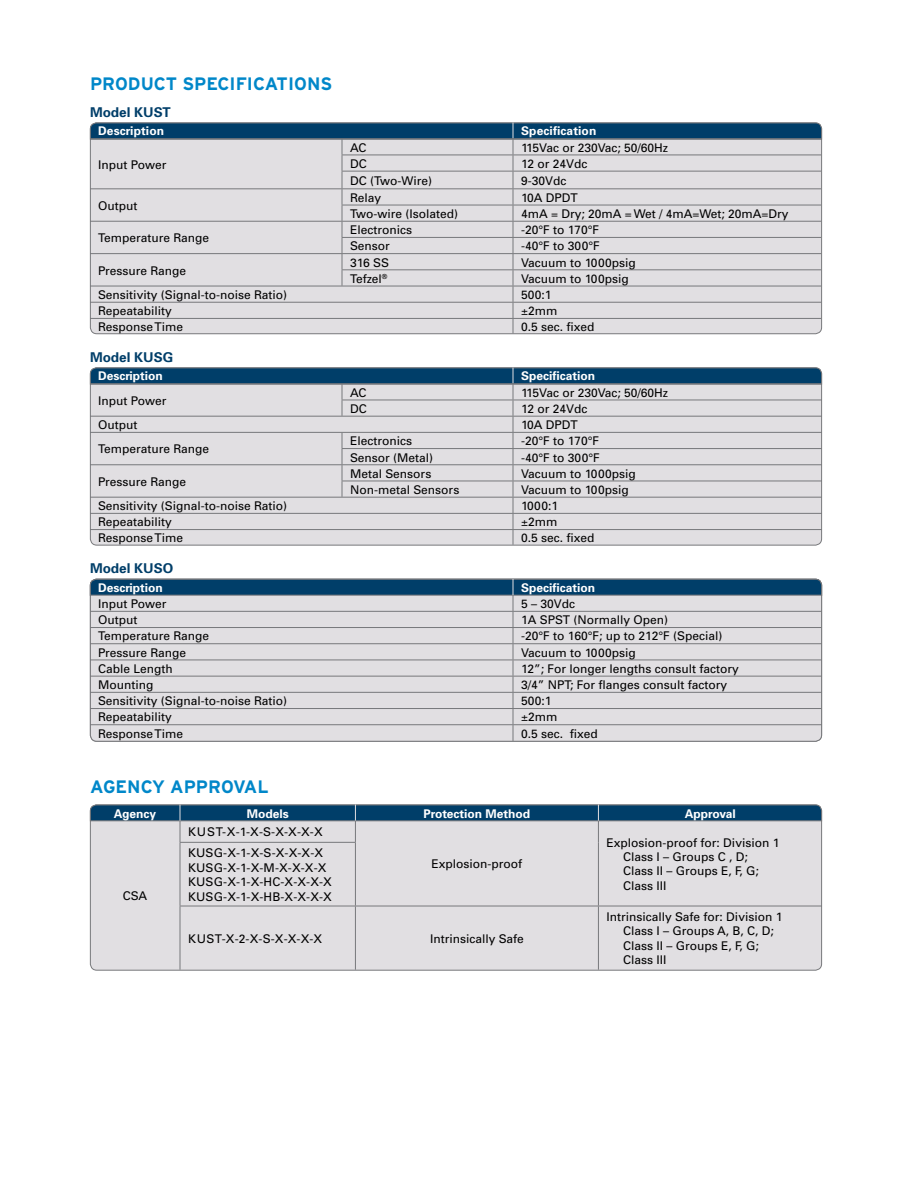
<style>
.page{position:relative;width:918px;height:1188px;background:#fff}
.page>*{position:absolute;margin:0;border:0;box-sizing:border-box;transform-origin:0 0}
.t1{font:700 18px "Interstate";color:#0087c9}
.t2{font:700 13.5px "Univers";color:#003e69}
.t3{font:12px/14.4px "Univers";color:#000}
.t4{font:700 12px "Univers";color:#fff}
</style>
<div class="page">
<div style="left:90px;top:805px;width:732px;height:165px;background:#e1dfe2;border-radius:6px"></div>
<svg style="left:90px;top:122px;width:732px;height:211px;background:#cacdd3"></svg>
<svg style="left:90px;top:367px;width:732px;height:178px;background:#c7cad0"></svg>
<svg style="left:90px;top:579px;width:732px;height:162px;background:#c5c9d0"></svg>
<hr style="left:355px;top:906px;width:1px;height:64px;background:#77787b">
<hr style="left:598px;top:906px;width:1px;height:64px;background:#77787b">
<hr style="left:180px;top:906px;width:1px;height:64px;background:#77787b">
<svg style="left:90px;top:804px;width:732px;height:38px"></svg>
<hr style="left:180px;top:842px;width:176px;height:1px;background:#77787b">
<hr style="left:180px;top:843px;width:1px;height:63px;background:#77787b">
<hr style="left:355px;top:843px;width:1px;height:63px;background:#77787b">
<hr style="left:598px;top:842px;width:1px;height:64px;background:#77787b">
<hr style="left:180px;top:906px;width:175px;height:1px;background:#77787b">
<hr style="left:355px;top:906px;width:243px;height:1px;background:#77787b">
<hr style="left:598px;top:906px;width:224px;height:1px;background:#77787b">
<h1 class="t1" style="left:90px;top:73px;width:244px">PRODUCT SPECIFICATIONS</h1>
<p class="t2" style="left:90px;top:103px;width:82px">Model KUST</p>
<p class="t4" style="left:98px;top:123px;width:68px">Description</p>
<p class="t4" style="left:521px;top:123px;width:77px">Specification</p>
<p class="t3" style="left:98px;top:157px;width:70px">Input Power</p>
<p class="t3" style="left:350px;top:140px;width:18px">AC</p>
<p class="t3" style="left:521px;top:140px;width:149px">115Vac or 230Vac; 50/60Hz</p>
<p class="t3" style="left:350px;top:156px;width:18px">DC</p>
<p class="t3" style="left:521px;top:156px;width:68px">12 or 24Vdc</p>
<p class="t3" style="left:350px;top:173px;width:84px">DC (Two-Wire)</p>
<p class="t3" style="left:521px;top:173px;width:47px">9-30Vdc</p>
<p class="t3" style="left:98px;top:198px;width:41px">Output</p>
<p class="t3" style="left:98px;top:231px;width:113px">Temperature Range</p>
<p class="t3" style="left:98px;top:263px;width:90px">Pressure Range</p>
<p class="t3" style="left:350px;top:190px;width:33px">Relay</p>
<p class="t3" style="left:521px;top:190px;width:58px">10A DPDT</p>
<p class="t3" style="left:350px;top:206px;width:110px">Two-wire (Isolated)</p>
<p class="t3" style="left:521px;top:206px;width:269px">4mA = Dry; 20mA = Wet / 4mA=Wet; 20mA=Dry</p>
<p class="t3" style="left:350px;top:223px;width:64px">Electronics</p>
<p class="t3" style="left:521px;top:223px;width:80px">-20°F to 170°F</p>
<p class="t3" style="left:350px;top:239px;width:41px">Sensor</p>
<p class="t3" style="left:521px;top:239px;width:80px">-40°F to 300°F</p>
<p class="t3" style="left:350px;top:255px;width:41px">316 SS</p>
<p class="t3" style="left:521px;top:255px;width:116px">Vacuum to 1000psig</p>
<p class="t3" style="left:350px;top:271px;width:39px">Tefzel<sup>®</sup></p>
<p class="t3" style="left:521px;top:271px;width:109px">Vacuum to 100psig</p>
<p class="t3" style="left:98px;top:287px;width:191px">Sensitivity (Signal-to-noise Ratio)</p>
<p class="t3" style="left:521px;top:287px;width:32px">500:1</p>
<p class="t3" style="left:98px;top:304px;width:75px">Repeatability</p>
<p class="t3" style="left:521px;top:304px;width:38px">±2mm</p>
<p class="t3" style="left:98px;top:319px;width:87px">Response Time</p>
<p class="t3" style="left:521px;top:319px;width:75px">0.5 sec. fixed</p>
<p class="t2" style="left:90px;top:348px;width:85px">Model KUSG</p>
<p class="t4" style="left:98px;top:368px;width:66px">Description</p>
<p class="t4" style="left:521px;top:368px;width:76px">Specification</p>
<p class="t3" style="left:98px;top:393px;width:70px">Input Power</p>
<p class="t3" style="left:350px;top:385px;width:18px">AC</p>
<p class="t3" style="left:521px;top:385px;width:149px">115Vac or 230Vac; 50/60Hz</p>
<p class="t3" style="left:350px;top:401px;width:18px">DC</p>
<p class="t3" style="left:521px;top:401px;width:68px">12 or 24Vdc</p>
<p class="t3" style="left:98px;top:417px;width:41px">Output</p>
<p class="t3" style="left:521px;top:417px;width:58px">10A DPDT</p>
<p class="t3" style="left:98px;top:442px;width:113px">Temperature Range</p>
<p class="t3" style="left:350px;top:434px;width:64px">Electronics</p>
<p class="t3" style="left:521px;top:434px;width:80px">-20°F to 170°F</p>
<p class="t3" style="left:350px;top:450px;width:85px">Sensor (Metal)</p>
<p class="t3" style="left:521px;top:450px;width:80px">-40°F to 300°F</p>
<p class="t3" style="left:98px;top:474px;width:90px">Pressure Range</p>
<p class="t3" style="left:350px;top:466px;width:83px">Metal Sensors</p>
<p class="t3" style="left:521px;top:466px;width:116px">Vacuum to 1000psig</p>
<p class="t3" style="left:350px;top:482px;width:111px">Non-metal Sensors</p>
<p class="t3" style="left:521px;top:482px;width:109px">Vacuum to 100psig</p>
<p class="t3" style="left:98px;top:498px;width:191px">Sensitivity (Signal-to-noise Ratio)</p>
<p class="t3" style="left:521px;top:498px;width:38px">1000:1</p>
<p class="t3" style="left:98px;top:515px;width:75px">Repeatability</p>
<p class="t3" style="left:521px;top:515px;width:38px">±2mm</p>
<p class="t3" style="left:98px;top:531px;width:87px">Response Time</p>
<p class="t3" style="left:521px;top:531px;width:75px">0.5 sec. fixed</p>
<p class="t2" style="left:90px;top:559px;width:85px">Model KUSO</p>
<p class="t4" style="left:98px;top:580px;width:66px">Description</p>
<p class="t4" style="left:521px;top:580px;width:76px">Specification</p>
<p class="t3" style="left:98px;top:596px;width:70px">Input Power</p>
<p class="t3" style="left:521px;top:596px;width:56px">5 – 30Vdc</p>
<p class="t3" style="left:98px;top:613px;width:41px">Output</p>
<p class="t3" style="left:521px;top:613px;width:149px">1A SPST (Normally Open)</p>
<p class="t3" style="left:98px;top:629px;width:113px">Temperature Range</p>
<p class="t3" style="left:521px;top:629px;width:203px">-20°F to 160°F; up to 212°F (Special)</p>
<p class="t3" style="left:98px;top:645px;width:90px">Pressure Range</p>
<p class="t3" style="left:521px;top:645px;width:116px">Vacuum to 1000psig</p>
<p class="t3" style="left:98px;top:661px;width:76px">Cable Length</p>
<p class="t3" style="left:521px;top:661px;width:219px">12”; For longer lengths consult factory</p>
<p class="t3" style="left:98px;top:677px;width:57px">Mounting</p>
<p class="t3" style="left:521px;top:677px;width:208px">3/4” NPT; For flanges consult factory</p>
<p class="t3" style="left:98px;top:694px;width:191px">Sensitivity (Signal-to-noise Ratio)</p>
<p class="t3" style="left:521px;top:694px;width:32px">500:1</p>
<p class="t3" style="left:98px;top:710px;width:75px">Repeatability</p>
<p class="t3" style="left:521px;top:710px;width:38px">±2mm</p>
<p class="t3" style="left:98px;top:726px;width:87px">Response Time</p>
<p class="t3" style="left:521px;top:726px;width:78px">0.5 sec. fixed</p>
<h1 class="t1" style="left:90px;top:776px;width:180px">AGENCY APPROVAL</h1>
<p class="t4" style="left:114px;top:806px;width:44px">Agency</p>
<p class="t4" style="left:247px;top:806px;width:43px">Models</p>
<p class="t4" style="left:424px;top:806px;width:108px">Protection Method</p>
<p class="t4" style="left:685px;top:806px;width:52px">Approval</p>
<p class="t3" style="left:123px;top:888px;width:26px">CSA</p>
<p class="t3" style="left:188px;top:825px;width:136px">KUST-X-1-X-S-X-X-X-X</p>
<p class="t3" style="left:188px;top:846px;width:145px">KUSG-X-1-X-S-X-X-X-X<br>KUSG-X-1-X-M-X-X-X-X<br>KUSG-X-1-X-HC-X-X-X-X<br>KUSG-X-1-X-HB-X-X-X-X</p>
<p class="t3" style="left:188px;top:931px;width:136px">KUST-X-2-X-S-X-X-X-X</p>
<p class="t3" style="left:430px;top:931px;width:95px">Intrinsically Safe</p>
<p class="t3" style="left:432px;top:857px;width:92px">Explosion-proof</p>
<p class="t3" style="left:623px;top:835px;width:158px;text-indent:-17px">Explosion-proof for: Division 1<br>Class I – Groups C , D;<br>Class II – Groups E, F, G;<br>Class III</p>
<p class="t3" style="left:623px;top:909px;width:161px;text-indent:-17px">Intrinsically Safe for: Division 1<br>Class I – Groups A, B, C, D;<br>Class II – Groups E, F, G;<br>Class III</p>
</div>
